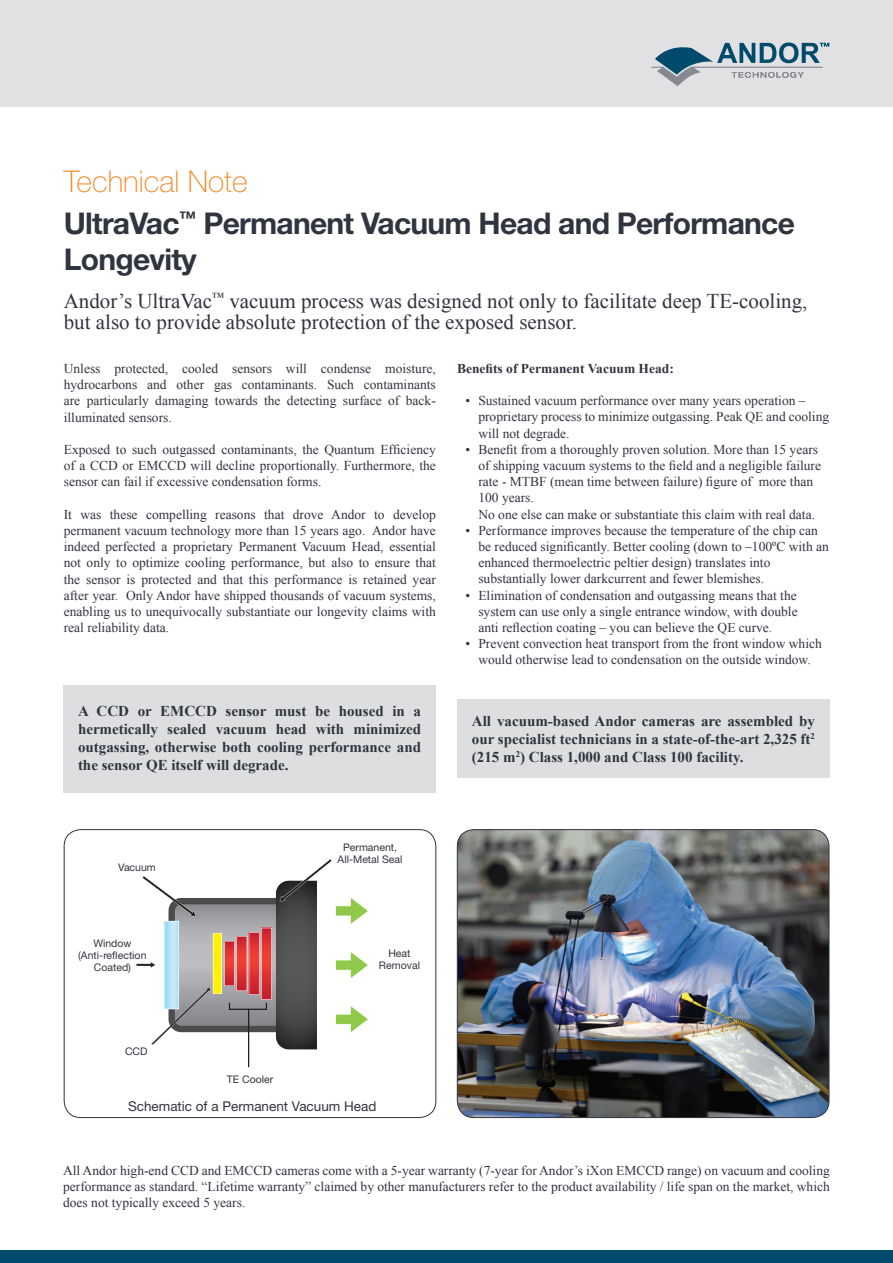
<style>
.page{position:relative;width:893px;height:1263px;background:#fff}
.page>*{position:absolute;margin:0;border:0;box-sizing:border-box;transform-origin:0 0}
.t1{font:700 30px/36px "Helvetica Neue LT Std";letter-spacing:-.025em;color:#30343e}
.t2{font:100 30px "Helvetica Neue LT Std";color:#f58520}
.t3{font:21px/21px "Times New Roman";color:#30343e}
.t4{font:700 15px/18px "Times New Roman";color:#30343e;text-align:justify}
.t5{font:13.5px/16.2px "Times New Roman";color:#30343e;text-align:justify}
.t6{font:13.5px "Helvetica Neue LT Std";color:#30343e}
.t7{font:700 13.5px "Times New Roman";color:#30343e}
.t8{font:10.5px/12px "Helvetica Neue LT Std";color:#30343e;text-align:center}
</style>
<div class="page">
<div style="left:0;top:0;width:893px;height:106px;background:#e1e1e3"></div>
<div style="left:0;top:1250px;width:893px;height:13px;background:#004b6c"></div>
<svg style="left:651px;top:43px;width:178px;height:43px"></svg>
<div style="left:63px;top:685px;width:373px;height:107px;background:#dddee0"></div>
<hr style="left:248px;top:1009px;width:1px;height:58px;background:#231f20">
<svg style="left:136px;top:859px;width:233px;height:190px"></svg>
<div style="left:64px;top:829px;width:372px;height:289px;border:1px solid #30343e;border-radius:17px"></div>
<div style="left:457px;top:699px;width:373px;height:78px;background:#dddee0"></div>
<img style="left:457px;top:830px;width:372px;height:287px">
<div style="left:457px;top:829px;width:372px;height:289px;border:1px solid #30343e;border-radius:17px"></div>
<h1 class="t2" style="left:64px;top:164px;width:185px">Technical Note</h1>
<h1 class="t1" style="left:64px;top:205px;width:733px">UltraVac<sup>™</sup> Permanent Vacuum Head and Performance<br>Longevity</h1>
<h2 class="t3" style="left:64px;top:290px;width:745px">Andor’s UltraVac<sup>™</sup> vacuum process was designed not only to facilitate deep TE-cooling, but also to provide absolute protection of the exposed sensor.</h2>
<p class="t7" style="left:457px;top:359px;width:218px">Benefits of Permanent Vacuum Head:</p>
<p class="t5" style="left:478px;top:392px;width:352px;text-align:left;text-indent:-13px">• Sustained vacuum performance over many years operation – proprietary process to minimize outgassing. Peak QE and cooling will not degrade.</p>
<p class="t5" style="left:478px;top:441px;width:344px;text-align:left;text-indent:-13px">• Benefit from a thoroughly proven solution. More than 15 years of shipping vacuum systems to the field and a negligible failure rate - MTBF (mean time between failure) figure of more than 100 years.<br>No one else can make or substantiate this claim with real data.</p>
<p class="t5" style="left:478px;top:522px;width:352px;text-align:left;text-indent:-13px">• Performance improves because the temperature of the chip can be reduced significantly. Better cooling (down to –100ºC with an enhanced thermoelectric peltier design) translates into substantially lower darkcurrent and fewer blemishes.</p>
<p class="t5" style="left:478px;top:587px;width:321px;text-indent:-13px">• Elimination of condensation and outgassing means that the system can use only a single entrance window, with double anti reflection coating – you can believe the QE curve.</p>
<p class="t5" style="left:466px;top:635px;width:358px;text-align:center">• Prevent convection heat transport from the front window which would otherwise lead to condensation on the outside window.</p>
<p class="t5" style="left:64px;top:360px;width:374px">Unless protected, cooled sensors will condense moisture, hydrocarbons and other gas contaminants. Such contaminants are particularly damaging towards the detecting surface of back&shy;illuminated sensors.</p>
<p class="t5" style="left:64px;top:441px;width:374px">Exposed to such outgassed contaminants, the Quantum Efficiency of a CCD or EMCCD will decline proportionally. Furthermore, the sensor can fail if excessive condensation forms.</p>
<p class="t5" style="left:64px;top:506px;width:374px">It was these compelling reasons that drove Andor to develop permanent vacuum technology more than 15 years ago. Andor have indeed perfected a proprietary Permanent Vacuum Head, essential not only to optimize cooling performance, but also to ensure that the sensor is protected and that this performance is retained year after year. Only Andor have shipped thousands of vacuum systems, enabling us to unequivocally substantiate our longevity claims with real reliability data.</p>
<p class="t4" style="left:78px;top:702px;width:344px">A CCD or EMCCD sensor must be housed in a hermetically sealed vacuum head with minimized outgassing, otherwise both cooling performance and the sensor QE itself will degrade.</p>
<p class="t8" style="left:118px;top:861px;width:39px">Vacuum</p>
<p class="t8" style="left:78px;top:937px;width:70px">Window (Anti-reflection<br>Coated)</p>
<p class="t8" style="left:125px;top:1045px;width:24px">CCD</p>
<p class="t8" style="left:227px;top:1073px;width:48px">TE Cooler</p>
<p class="t8" style="left:338px;top:841px;width:66px">Permanent,<br>All-Metal Seal</p>
<p class="t8" style="left:379px;top:947px;width:43px">Heat<br>Removal</p>
<p class="t6" style="left:128px;top:1098px;width:250px">Schematic of a Permanent Vacuum Head</p>
<p class="t4" style="left:472px;top:711px;width:344px">All vacuum-based Andor cameras are assembled by our specialist technicians in a state-of-the-art 2,325 ft<sup>2 </sup>(215 m<sup>2</sup>) Class 1,000 and Class 100 facility.</p>
<p class="t5" style="left:63px;top:1162px;width:768px">All Andor high-end CCD and EMCCD cameras come with a 5-year warranty (7-year for Andor’s iXon EMCCD range) on vacuum and cooling performance as standard. “Lifetime warranty” claimed by other manufacturers refer to the product availability / life span on the market, which does not typically exceed 5 years.</p>
</div>
